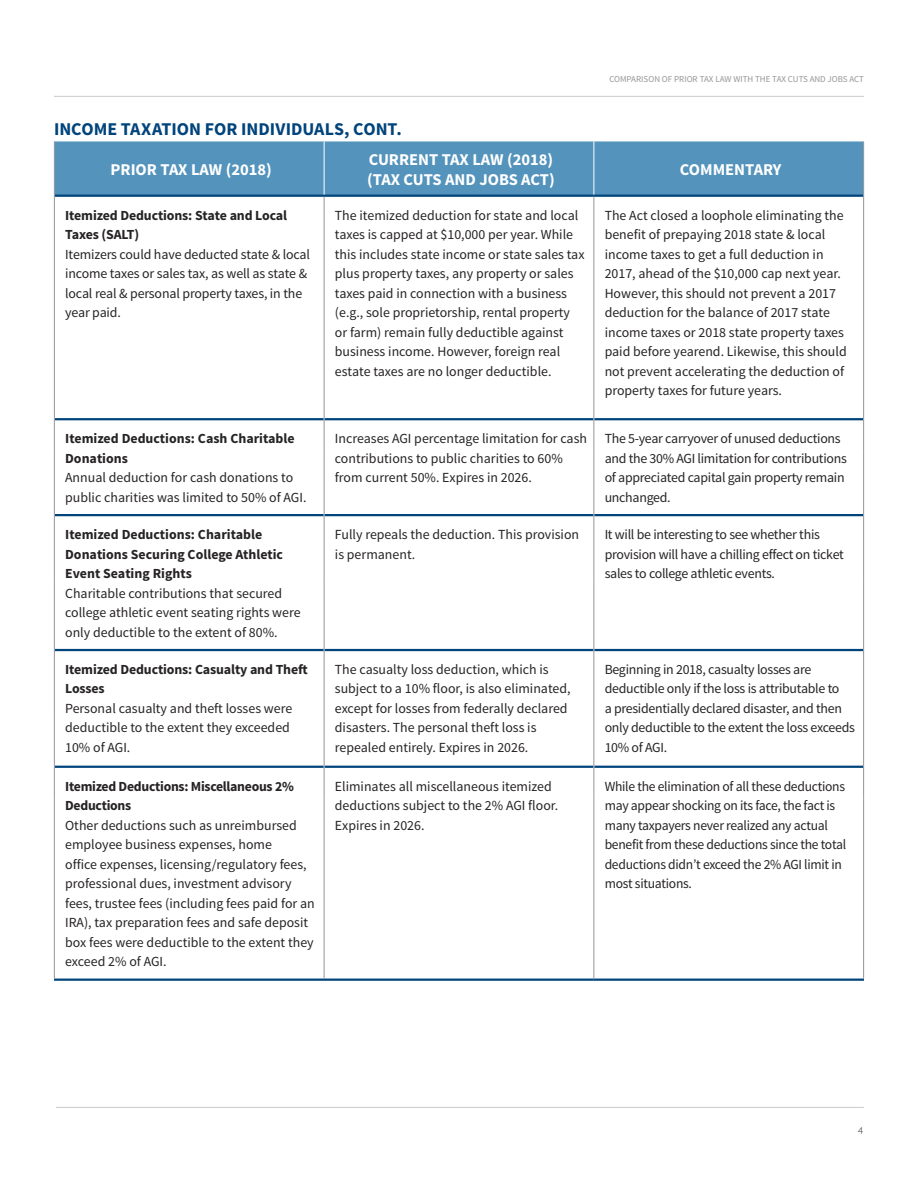
<style>
.page{position:relative;width:918px;height:1188px;background:#fff}
.page>*{position:absolute;margin:0;border:0;box-sizing:border-box;transform-origin:0 0}
.t1{font:700 18px "Source Sans Pro";color:#00447c}
.t2{font:700 16.5px/20.2px "Source Sans Pro";color:#fff}
.t3{font:13.8px/19.5px "Source Sans Pro";color:#262324}
.t4{font:13.8px/19.5px "Source Sans Pro";letter-spacing:-.02em;color:#262324}
.t5{font:700 13.8px/19.5px "Source Sans Pro";letter-spacing:-.01em;color:#262324}
.t6{font:300 10.5px "Source Sans Pro";color:#262324}
.t7{font:9px "Source Sans Pro";color:#949698}
</style>
<div class="page">
<hr style="left:54px;top:96px;width:810px;height:1px;background:#c8cacc">
<hr style="left:56px;top:1107px;width:808px;height:1px;background:#c8cacc">
<div style="left:55px;top:141px;width:808px;height:54px;background:#5393bc"></div>
<hr style="left:55px;top:195px;width:539px;height:2px;background:#00447c">
<hr style="left:594px;top:195px;width:269px;height:2px;background:#00447c">
<hr style="left:55px;top:418px;width:269px;height:2px;background:#00447c">
<hr style="left:324px;top:418px;width:269px;height:2px;background:#00447c">
<hr style="left:594px;top:418px;width:269px;height:2px;background:#00447c">
<hr style="left:55px;top:514px;width:269px;height:2px;background:#00447c">
<hr style="left:324px;top:514px;width:269px;height:2px;background:#00447c">
<hr style="left:594px;top:514px;width:269px;height:2px;background:#00447c">
<hr style="left:55px;top:649px;width:269px;height:2px;background:#00447c">
<hr style="left:324px;top:649px;width:269px;height:2px;background:#00447c">
<hr style="left:594px;top:649px;width:269px;height:2px;background:#00447c">
<hr style="left:55px;top:766px;width:269px;height:2px;background:#00447c">
<hr style="left:324px;top:766px;width:269px;height:2px;background:#00447c">
<hr style="left:594px;top:766px;width:269px;height:2px;background:#00447c">
<hr style="left:54px;top:979px;width:540px;height:2px;background:#00447c">
<hr style="left:594px;top:979px;width:270px;height:2px;background:#00447c">
<hr style="left:54px;top:141px;width:1px;height:55px;background:#939598">
<hr style="left:863px;top:141px;width:1px;height:55px;background:#939598">
<hr style="left:54px;top:196px;width:1px;height:223px;background:#939598">
<hr style="left:324px;top:197px;width:1px;height:222px;background:#939598">
<hr style="left:594px;top:197px;width:1px;height:222px;background:#939598">
<hr style="left:863px;top:196px;width:1px;height:223px;background:#939598">
<hr style="left:54px;top:419px;width:1px;height:32px;background:#939598">
<hr style="left:324px;top:419px;width:1px;height:32px;background:#939598">
<hr style="left:593px;top:419px;width:1px;height:32px;background:#939598">
<hr style="left:863px;top:419px;width:1px;height:32px;background:#939598">
<hr style="left:54px;top:451px;width:1px;height:64px;background:#939598">
<hr style="left:324px;top:451px;width:1px;height:64px;background:#939598">
<hr style="left:593px;top:451px;width:1px;height:64px;background:#939598">
<hr style="left:863px;top:451px;width:1px;height:64px;background:#939598">
<hr style="left:54px;top:515px;width:1px;height:66px;background:#939598">
<hr style="left:324px;top:515px;width:1px;height:66px;background:#939598">
<hr style="left:593px;top:515px;width:1px;height:66px;background:#939598">
<hr style="left:863px;top:515px;width:1px;height:66px;background:#939598">
<hr style="left:54px;top:581px;width:1px;height:69px;background:#939598">
<hr style="left:324px;top:581px;width:1px;height:69px;background:#939598">
<hr style="left:593px;top:581px;width:1px;height:69px;background:#939598">
<hr style="left:863px;top:581px;width:1px;height:69px;background:#939598">
<hr style="left:54px;top:650px;width:1px;height:65px;background:#939598">
<hr style="left:324px;top:650px;width:1px;height:65px;background:#939598">
<hr style="left:593px;top:650px;width:1px;height:65px;background:#939598">
<hr style="left:863px;top:650px;width:1px;height:65px;background:#939598">
<hr style="left:54px;top:715px;width:1px;height:52px;background:#939598">
<hr style="left:324px;top:715px;width:1px;height:52px;background:#939598">
<hr style="left:593px;top:715px;width:1px;height:52px;background:#939598">
<hr style="left:863px;top:715px;width:1px;height:52px;background:#939598">
<hr style="left:54px;top:767px;width:1px;height:32px;background:#939598">
<hr style="left:324px;top:767px;width:1px;height:32px;background:#939598">
<hr style="left:593px;top:767px;width:1px;height:32px;background:#939598">
<hr style="left:863px;top:767px;width:1px;height:32px;background:#939598">
<hr style="left:54px;top:799px;width:1px;height:180px;background:#939598">
<hr style="left:324px;top:799px;width:1px;height:180px;background:#939598">
<hr style="left:593px;top:799px;width:1px;height:180px;background:#939598">
<hr style="left:863px;top:799px;width:1px;height:180px;background:#939598">
<hr style="left:324px;top:141px;width:1px;height:54px;background:#fff">
<hr style="left:594px;top:141px;width:1px;height:54px;background:#fff">
<h1 class="t1" style="left:54px;top:122px;width:349px">INCOME TAXATION FOR INDIVIDUALS, CONT.</h1>
<p class="t7" style="left:609px;top:75px;width:256px">COMPARISON OF PRIOR TAX LAW WITH THE TAX CUTS AND JOBS ACT</p>
<p class="t2" style="left:111px;top:161px;width:163px">PRIOR TAX LAW (2018)</p>
<p class="t2" style="left:367px;top:151px;width:189px">CURRENT TAX LAW (2018) (TAX CUTS AND JOBS ACT)</p>
<p class="t2" style="left:680px;top:161px;width:103px">COMMENTARY</p>
<p class="t5" style="left:65px;top:207px;width:223px">Itemized Deductions: State and Local<br>Taxes (SALT)</p>
<p class="t3" style="left:65px;top:246px;width:246px">Itemizers could have deducted state &amp; local income taxes or sales tax, as well as state &amp; local real &amp; personal property taxes, in the year paid.</p>
<p class="t3" style="left:335px;top:207px;width:251px">The itemized deduction for state and local taxes is capped at $10,000 per year. While this includes state income or state sales tax plus property taxes, any property or sales taxes paid in connection with a business (e.g., sole proprietorship, rental property or farm) remain fully deductible against business income. However, foreign real estate taxes are no longer deductible.</p>
<p class="t3" style="left:605px;top:207px;width:244px">The Act closed a loophole eliminating the benefit of prepaying 2018 state &amp; local income taxes to get a full deduction in 2017, ahead of the $10,000 cap next year.<br>However, this should not prevent a 2017 deduction for the balance of 2017 state income taxes or 2018 state property taxes paid before yearend. Likewise, this should not prevent accelerating the deduction of property taxes for future years.</p>
<p class="t5" style="left:65px;top:430px;width:231px">Itemized Deductions: Cash Charitable<br>Donations</p>
<p class="t3" style="left:65px;top:469px;width:243px">Annual deduction for cash donations to public charities was limited to 50% of AGI.</p>
<p class="t5" style="left:65px;top:526px;width:219px">Itemized Deductions: Charitable<br>Donations Securing College Athletic<br>Event Seating Rights</p>
<p class="t3" style="left:65px;top:584px;width:237px">Charitable contributions that secured college athletic event seating rights were only deductible to the extent of 80%.</p>
<p class="t5" style="left:65px;top:661px;width:244px">Itemized Deductions: Casualty and Theft<br>Losses</p>
<p class="t3" style="left:65px;top:700px;width:229px">Personal casualty and theft losses were deductible to the extent they exceeded<br>10% of AGI.</p>
<p class="t5" style="left:65px;top:778px;width:230px">Itemized Deductions: Miscellaneous 2%<br>Deductions</p>
<p class="t3" style="left:65px;top:817px;width:251px">Other deductions such as unreimbursed employee business expenses, home<br>office expenses, licensing/regulatory fees, professional dues, investment advisory fees, trustee fees (including fees paid for an IRA), tax preparation fees and safe deposit box fees were deductible to the extent they exceed 2% of AGI.</p>
<p class="t3" style="left:335px;top:430px;width:254px">Increases AGI percentage limitation for cash contributions to public charities to 60% from current 50%. Expires in 2026.</p>
<p class="t4" style="left:605px;top:430px;width:244px">The 5-year carryover of unused deductions and the 30% AGI limitation for contributions of appreciated capital gain property remain unchanged.</p>
<p class="t3" style="left:335px;top:526px;width:246px">Fully repeals the deduction. This provision is permanent.</p>
<p class="t4" style="left:605px;top:526px;width:241px">It will be interesting to see whether this provision will have a chilling effect on ticket sales to college athletic events.</p>
<p class="t3" style="left:335px;top:661px;width:237px">The casualty loss deduction, which is subject to a 10% floor, is also eliminated, except for losses from federally declared disasters. The personal theft loss is repealed entirely. Expires in 2026.</p>
<p class="t4" style="left:605px;top:661px;width:252px">Beginning in 2018, casualty losses are deductible only if the loss is attributable to<br>a presidentially declared disaster, and then only deductible to the extent the loss exceeds 10% of AGI.</p>
<p class="t3" style="left:335px;top:778px;width:225px">Eliminates all miscellaneous itemized deductions subject to the 2% AGI floor.<br>Expires in 2026.</p>
<p class="t4" style="left:605px;top:778px;width:243px">While the elimination of all these deductions may appear shocking on its face, the fact is many taxpayers never realized any actual benefit from these deductions since the total deductions didn’t exceed the 2% AGI limit in most situations.</p>
<p class="t6" style="left:858px;top:1127px;width:7px">4</p>
</div>
